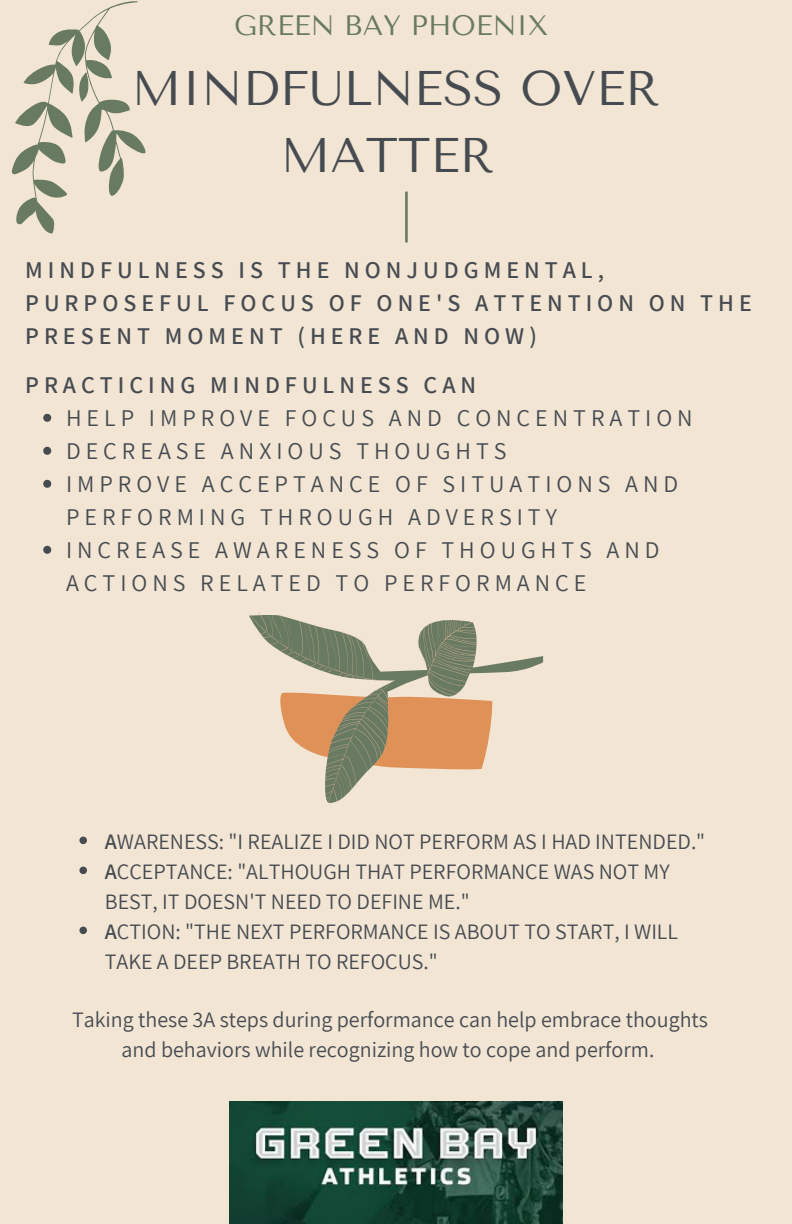
<style>
.page{position:relative;width:792px;height:1224px;background:#f2e5d3}
.page>*{position:absolute;margin:0;border:0;box-sizing:border-box;transform-origin:0 0}
.t1{font:48.4px/67.6px "Tenor Sans";color:#464b52;text-align:center}
.t2{font:28px "Tenor Sans";color:#687a61}
.t3{font:24px/33px "Assistant";letter-spacing:.21em;color:#464b52}
.t4{font:600 24px/33px "Assistant";letter-spacing:.21em;color:#464b52}
.t5{font:22px/30px "Assistant";color:#464b52}
.s1{font-weight:600}
</style>
<div class="page">
<svg style="left:477px;top:656px;width:66px;height:114px"></svg>
<svg style="left:249px;top:612px;width:228px;height:191px"></svg>
<svg style="left:405px;top:192px;width:3px;height:51px"></svg>
<svg style="left:43px;top:414px;width:8px;height:8px"></svg>
<svg style="left:43px;top:447px;width:8px;height:8px"></svg>
<svg style="left:43px;top:480px;width:8px;height:8px"></svg>
<svg style="left:43px;top:546px;width:8px;height:8px"></svg>
<img style="left:229px;top:1101px;width:333px;height:123px">
<svg style="left:12px;top:1px;width:134px;height:233px"></svg>
<svg style="left:79px;top:837px;width:8px;height:7px"></svg>
<svg style="left:79px;top:867px;width:8px;height:7px"></svg>
<svg style="left:79px;top:927px;width:8px;height:7px"></svg>
<p class="t2" style="left:234px;top:9px;width:316px">GREEN BAY PHOENIX</p>
<p class="t1" style="left:132px;top:55px;width:530px">MINDFULNESS OVER<br>MATTER</p>
<p class="t4" style="left:25px;top:252px;width:728px">MINDFULNESS IS THE NONJUDGMENTAL,<br>PURPOSEFUL FOCUS OF ONE'S ATTENTION ON THE<br>PRESENT MOMENT (HERE AND NOW)</p>
<p class="t4" style="left:25px;top:367px;width:452px">PRACTICING MINDFULNESS CAN</p>
<p class="t3" style="left:66px;top:400px;width:628px">HELP IMPROVE FOCUS AND CONCENTRATION</p>
<p class="t3" style="left:66px;top:434px;width:442px">DECREASE ANXIOUS THOUGHTS</p>
<p class="t3" style="left:66px;top:467px;width:614px">IMPROVE ACCEPTANCE OF SITUATIONS AND<br>PERFORMING THROUGH ADVERSITY</p>
<p class="t3" style="left:66px;top:533px;width:595px">INCREASE AWARENESS OF THOUGHTS AND<br>ACTIONS RELATED TO PERFORMANCE</p>
<p class="t5" style="left:105px;top:826px;width:602px"><span class="s1">A</span>WARENESS: "I REALIZE I DID NOT PERFORM AS I HAD INTENDED."</p>
<p class="t5" style="left:105px;top:856px;width:566px"><span class="s1">A</span>CCEPTANCE: "ALTHOUGH THAT PERFORMANCE WAS NOT MY<br>BEST, IT DOESN'T NEED TO DEFINE ME."</p>
<p class="t5" style="left:105px;top:916px;width:575px"><span class="s1">A</span>CTION: "THE NEXT PERFORMANCE IS ABOUT TO START, I WILL<br>TAKE A DEEP BREATH TO REFOCUS."</p>
<p class="t5" style="left:72px;top:1004px;width:637px;text-align:center">Taking these 3A steps during performance can help embrace thoughts and behaviors while recognizing how to cope and perform.</p>
</div>
